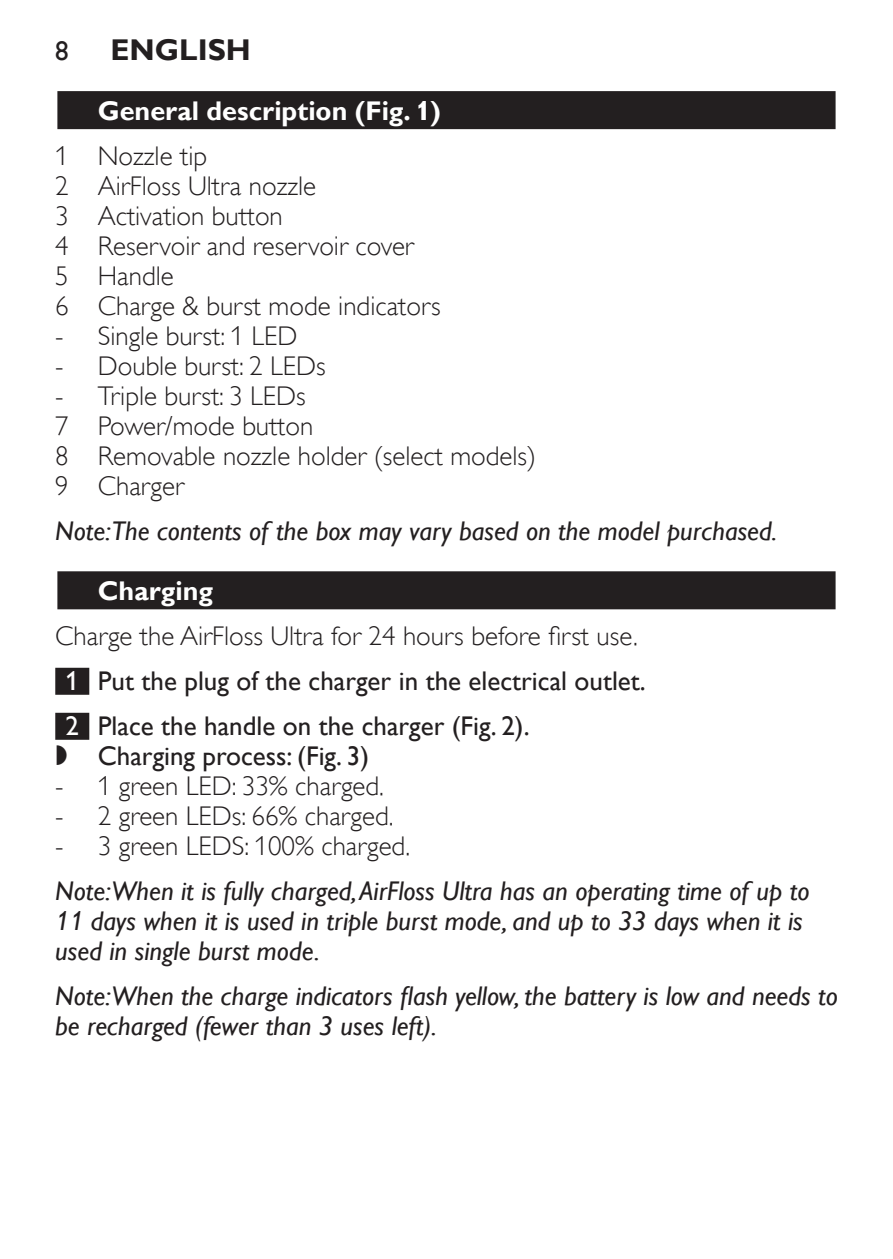
<style>
.page{position:relative;width:893px;height:1259px;background:#fff}
.page>*{position:absolute;margin:0;border:0;box-sizing:border-box;transform-origin:0 0}
.t1{font:700 30px "Gill Sans Alt One WGL";color:#231f20}
.t2{font:27px/30px "Gill Sans Alt One WGL Light";color:#231f20}
.t3{font:italic 27px/30px "Gill Sans Alt One WGL";color:#231f20}
.t4{font:27px/45px "Gill Sans Alt One WGL";color:#231f20}
.t5{font:700 27px "Gill Sans Alt One WGL";color:#fff}
.s1{color:#fff}
.s2{font-family:"Philips Ll Font Plain"}
</style>
<div class="page">
<div style="left:55px;top:89px;width:783px;height:43px;background:linear-gradient(to right,#dedddd,#dedddd)"></div>
<div style="left:57px;top:91px;width:779px;height:38px;background:#231f20"></div>
<div style="left:55px;top:569px;width:783px;height:43px;background:linear-gradient(to right,#b3b1b2,#b3b1b2)"></div>
<div style="left:57px;top:571px;width:779px;height:38px;background:#231f20"></div>
<div style="left:55px;top:668px;width:34px;height:27px;background:#231f20"></div>
<div style="left:55px;top:713px;width:34px;height:27px;background:#231f20"></div>
<p class="t4" style="left:55px;top:30px;width:15px">8</p>
<p class="t1" style="left:111px;top:38px;width:142px">ENGLISH</p>
<p class="t5" style="left:98px;top:92px;width:345px">General description (Fig. 1)</p>
<p class="t2" style="left:55px;top:143px;width:387px">1 Nozzle tip<br>2 AirFloss Ultra nozzle<br>3 Activation button<br>4 Reservoir and reservoir cover<br>5 Handle<br>6 Charge &amp; burst mode indicators</p>
<p class="t2" style="left:55px;top:323px;width:244px">- Single burst: 1 LED</p>
<p class="t2" style="left:55px;top:353px;width:272px">- Double burst: 2 LEDs</p>
<p class="t2" style="left:55px;top:383px;width:482px">- Triple burst: 3 LEDs<br>7 Power/mode button<br>8 Removable nozzle holder (select models)<br>9 Charger</p>
<p class="t3" style="left:55px;top:518px;width:723px">Note:The contents of the box may vary based on the model purchased.</p>
<p class="t5" style="left:98px;top:580px;width:117px">Charging</p>
<p class="t2" style="left:55px;top:621px;width:584px">Charge the AirFloss Ultra for 24 hours before first use.</p>
<p class="t4" style="left:66px;top:660px;width:582px"><span class="s1">1</span> Put the plug of the charger in the electrical outlet.<br><span class="s1">2</span> Place the handle on the charger (Fig. 2).</p>
<p class="t4" style="left:55px;top:735px;width:315px"><span class="s2">,</span> Charging process: (Fig. 3)</p>
<p class="t2" style="left:55px;top:773px;width:330px">- 1 green LED: 33% charged.</p>
<p class="t2" style="left:55px;top:803px;width:340px">- 2 green LEDs: 66% charged.</p>
<p class="t2" style="left:55px;top:833px;width:356px">- 3 green LEDS: 100% charged.</p>
<p class="t3" style="left:55px;top:878px;width:756px">Note:When it is fully charged, AirFloss Ultra has an operating time of up to<br>11 days when it is used in triple burst mode, and up to 33 days when it is used in single burst mode.</p>
<p class="t3" style="left:55px;top:981px;width:784px">Note:When the charge indicators flash yellow, the battery is low and needs to be recharged (fewer than 3 uses left).</p>
</div>
